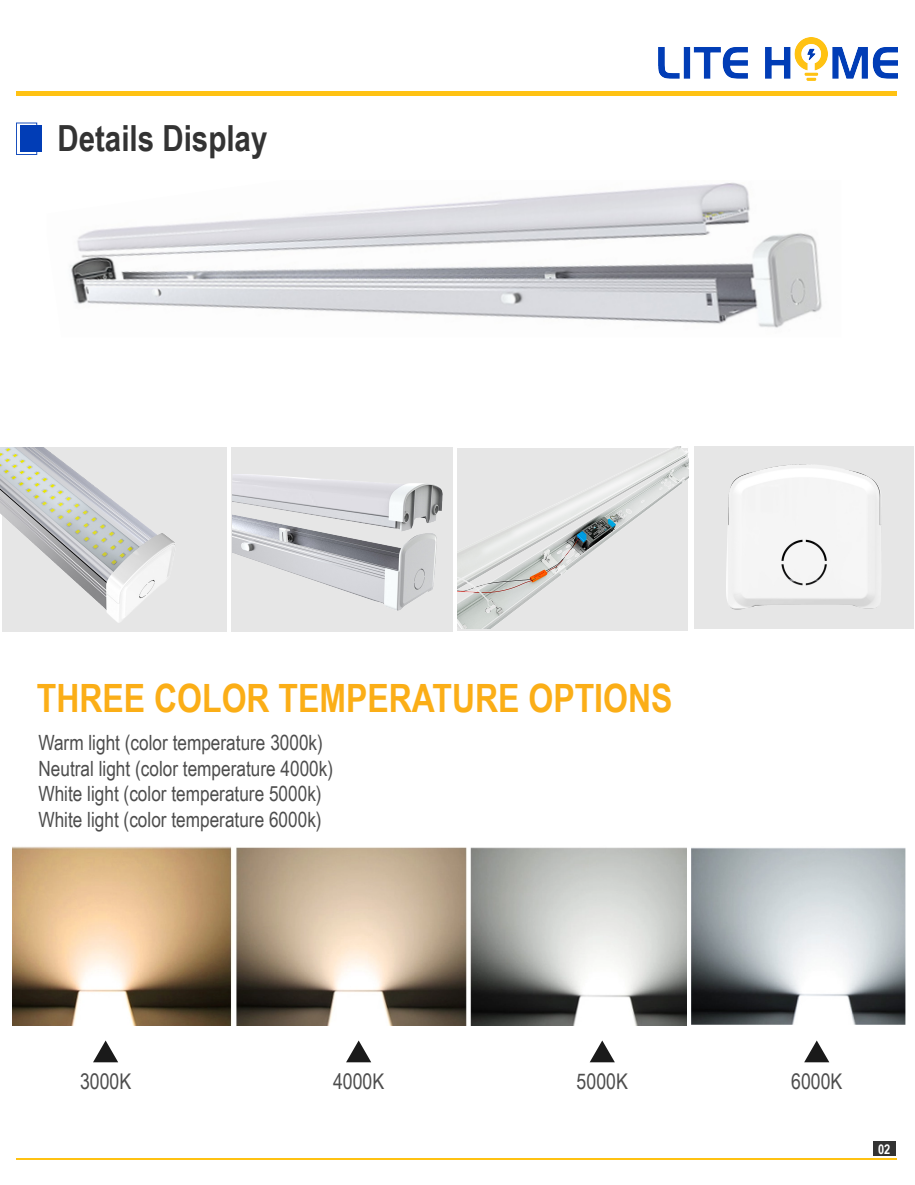
<style>
.page{position:relative;width:915px;height:1185px;background:#fff}
.page>*{position:absolute;margin:0;border:0;box-sizing:border-box;transform-origin:0 0}
.t1{font:700 39px "Arial Narrow";color:#fbae17}
.t2{font:700 36px "Arial Narrow";color:#333}
.t3{font:21.6px "Arial Narrow";color:#4d4d4d}
.t4{font:21px/25.2px "Arial Narrow";color:#4d4d4d}
.t5{font:700 13.5px "Arial Narrow";color:#fff}
</style>
<div class="page">
<img style="left:658px;top:38px;width:240px;height:43px">
<hr style="left:16px;top:1158px;width:881px;height:2px;background:#ffc213">
<hr style="left:16px;top:92px;width:881px;height:4px;background:#ffc213">
<div style="left:231px;top:447px;width:222px;height:185px;background:#e6e6e6"></div>
<div style="left:694px;top:446px;width:220px;height:183px;background:#e6e6e6"></div>
<img style="left:232px;top:474px;width:211px;height:136px">
<div style="left:2px;top:447px;width:225px;height:185px;background:#e6e6e6"></div>
<div style="left:20px;top:125px;width:22px;height:27px;background:#013db6"></div>
<div style="left:16px;top:123px;width:21px;height:32px;border:1px solid #013db6"></div>
<img style="left:726px;top:465px;width:155px;height:144px">
<img style="left:12px;top:846px;width:675px;height:180px">
<svg style="left:93px;top:1040px;width:25px;height:22px"></svg>
<svg style="left:346px;top:1040px;width:25px;height:22px"></svg>
<svg style="left:590px;top:1040px;width:25px;height:22px"></svg>
<svg style="left:804px;top:1040px;width:25px;height:22px"></svg>
<div style="left:873px;top:1142px;width:23px;height:14px;background:#333"></div>
<img style="left:691px;top:847px;width:215px;height:178px">
<img style="left:70px;top:182px;width:752px;height:146px">
<img style="left:0;top:447px;width:175px;height:175px">
<img style="left:458px;top:447px;width:230px;height:181px">
<h2 class="t2" style="left:57px;top:111px;width:212px">Details Display</h2>
<h1 class="t1" style="left:37px;top:668px;width:637px">THREE COLOR TEMPERATURE OPTIONS</h1>
<p class="t4" style="left:38px;top:730px;width:296px">Warm light (color temperature 3000k)<br>Neutral light (color temperature 4000k)<br>White light (color temperature 5000k)</p>
<p class="t4" style="left:38px;top:806px;width:285px">White light (color temperature 6000k)</p>
<p class="t3" style="left:80px;top:1065px;width:53px">3000K</p>
<p class="t3" style="left:333px;top:1065px;width:53px">4000K</p>
<p class="t3" style="left:577px;top:1065px;width:53px">5000K</p>
<p class="t3" style="left:791px;top:1065px;width:53px">6000K</p>
<p class="t5" style="left:878px;top:1139px;width:14px">02</p>
</div>
